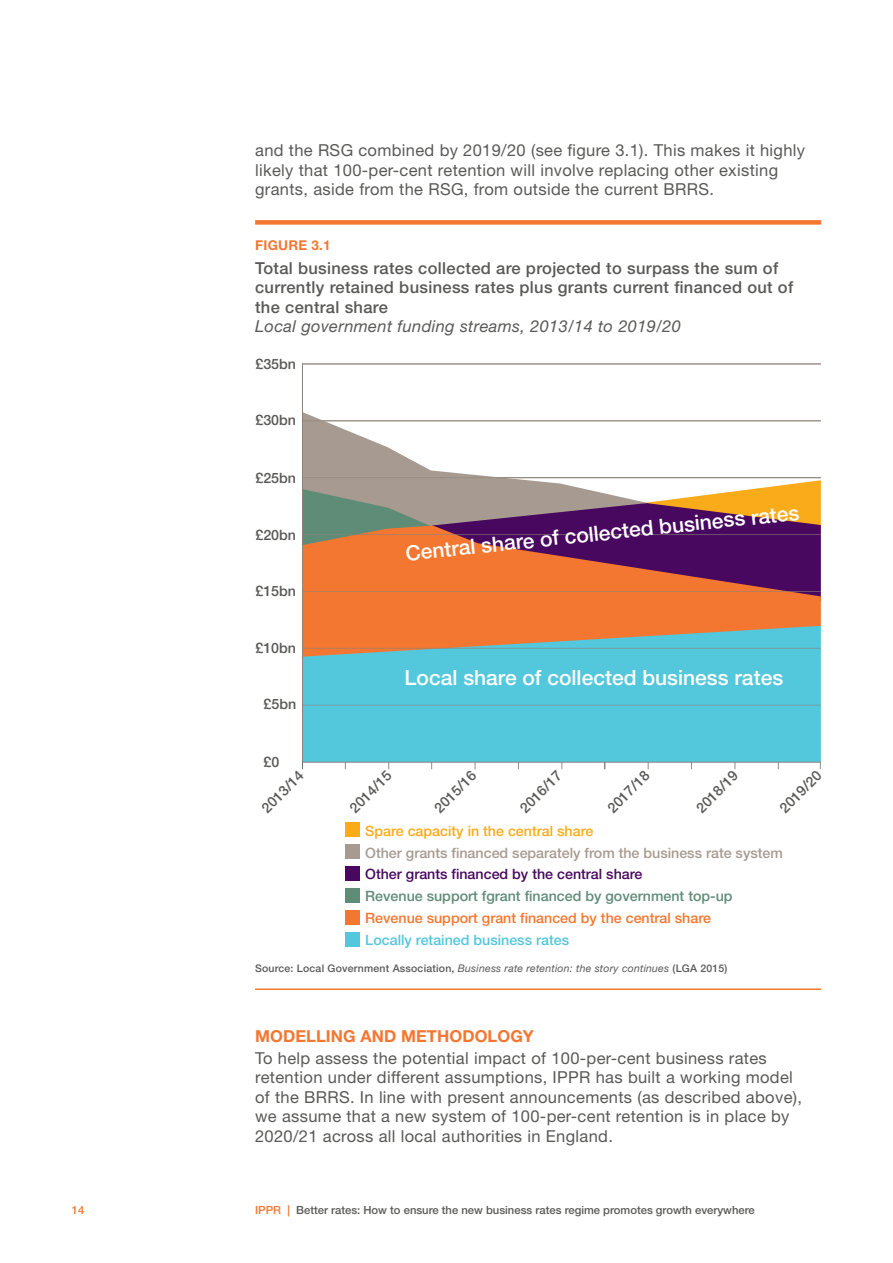
<style>
.page{position:relative;width:893px;height:1263px;background:#fff}
.page>*{position:absolute;margin:0;border:0;box-sizing:border-box;transform-origin:0 0}
.t1{font:500 21px "Helvetica Neue";color:#fff}
.Body_para{font:16.5px/19.5px "Helvetica Neue LT Std";letter-spacing:.02em;color:#5a5958}
.Figure_table_header{font:500 16.5px/19.5px "Helvetica Neue LT Std";letter-spacing:.02em;color:#5a5958}
.Subhead_1{font:700 16.5px "Helvetica Neue LT Std";letter-spacing:.005em;color:#f37730}
.t2{font:500 14.25px "Helvetica Neue";color:#5a5958}
.t3{font:500 14.25px "Helvetica Neue";color:#a79b91}
.t4{font:500 14.25px "Helvetica Neue";color:#5f8c77}
.t5{font:500 14.25px "Helvetica Neue";color:#f37730}
.t6{font:500 14.25px "Helvetica Neue";color:#48085f}
.t7{font:500 14.25px "Helvetica Neue";color:#faab1a}
.t8{font:500 14.25px "Helvetica Neue";color:#53c7db}
.Figure_header_rule_a{font:700 13.5px "Helvetica Neue LT Std";letter-spacing:.02em;color:#f37730}
.t9{font:500 11.25px "Helvetica Neue LT Std";color:#5a5958}
.t10{font:500 11.25px "Helvetica Neue LT Std";color:#f37730}
.Figure_source_note_r{font:500 10.5px "Helvetica Neue LT Std";letter-spacing:.02em;color:#5a5958}
.s1{font-family:"Helvetica Neue";font-weight:400;font-style:italic}
.s2{color:#f37730}
</style>
<div class="page">
<div style="left:255px;top:220px;width:566px;height:5px;background:#f37730"></div>
<hr style="left:255px;top:988px;width:566px;height:2px;background:#f37730">
<div style="left:345px;top:866px;width:14px;height:15px;background:#48085f"></div>
<div style="left:345px;top:845px;width:14px;height:14px;background:#a79b91"></div>
<div style="left:345px;top:823px;width:14px;height:14px;background:#faab1a"></div>
<div style="left:345px;top:932px;width:14px;height:14px;background:#53c7db"></div>
<div style="left:345px;top:910px;width:14px;height:14px;background:#f37730"></div>
<div style="left:345px;top:888px;width:14px;height:14px;background:#5f8c77"></div>
<svg style="left:303px;top:412px;width:345px;height:68px"></svg>
<div style="left:303px;top:657px;width:518px;height:105px;background:#53c7db"></div>
<svg style="left:303px;top:480px;width:518px;height:45px"></svg>
<svg style="left:303px;top:525px;width:518px;height:132px;fill:#f37730"></svg>
<hr style="left:302px;top:363px;width:1px;height:399px;background:#8d827a">
<hr style="left:302px;top:364px;width:519px;height:1px;background:#8d827a">
<hr style="left:302px;top:420px;width:519px;height:1px;background:#8d827a">
<hr style="left:302px;top:477px;width:519px;height:1px;background:#8d827a">
<hr style="left:302px;top:534px;width:519px;height:1px;background:#8d827a">
<hr style="left:302px;top:591px;width:519px;height:1px;background:#8d827a">
<hr style="left:302px;top:648px;width:519px;height:1px;background:#8d827a">
<hr style="left:302px;top:705px;width:519px;height:1px;background:#8d827a">
<hr style="left:302px;top:762px;width:519px;height:1px;background:#8d827a">
<p class="Body_para" style="left:255px;top:141px;width:552px">and the RSG combined by 2019/20 (see figure 3.1). This makes it highly likely that 100-per-cent retention will involve replacing other existing grants, aside from the RSG, from outside the current BRRS.</p>
<p class="Figure_header_rule_a" style="left:255px;top:237px;width:77px">FIGURE 3.1</p>
<p class="Figure_table_header" style="left:255px;top:258px;width:540px">Total business rates collected are projected to surpass the sum of currently retained business rates plus grants current financed out of the central share<br><span class="s1">Local government funding streams, 2013/14 to 2019/20</span></p>
<p class="t2" style="left:255px;top:356px;width:42px">£35bn</p>
<p class="t2" style="left:255px;top:412px;width:42px">£30bn</p>
<p class="t2" style="left:255px;top:469px;width:42px">£25bn</p>
<p class="t2" style="left:255px;top:526px;width:42px">£20bn</p>
<p class="t2" style="left:255px;top:582px;width:42px">£15bn</p>
<p class="t2" style="left:255px;top:639px;width:42px">£10bn</p>
<p class="t2" style="left:264px;top:695px;width:34px">£5bn</p>
<p class="t1" style="left:404px;top:541px;width:397px;rotate:-6deg">Central share of collected business rates</p>
<p class="t1" style="left:405px;top:665px;width:380px">Local share of collected business rates</p>
<p class="t2" style="left:264px;top:753px;width:17px">£0</p>
<p class="t2" style="left:258px;top:804px;width:54px;rotate:-45deg">2013/14</p>
<p class="t2" style="left:346px;top:804px;width:54px;rotate:-45deg">2014/15</p>
<p class="t2" style="left:431px;top:804px;width:54px;rotate:-45deg">2015/16</p>
<p class="t2" style="left:516px;top:804px;width:54px;rotate:-45deg">2016/17</p>
<p class="t2" style="left:604px;top:804px;width:54px;rotate:-45deg">2017/18</p>
<p class="t2" style="left:692px;top:804px;width:54px;rotate:-45deg">2018/19</p>
<p class="t2" style="left:776px;top:804px;width:54px;rotate:-45deg">2019/20</p>
<p class="t7" style="left:365px;top:822px;width:230px">Spare capacity in the central share</p>
<p class="t3" style="left:365px;top:844px;width:419px">Other grants financed separately from the business rate system</p>
<p class="t6" style="left:365px;top:866px;width:279px">Other grants financed by the central share</p>
<p class="t4" style="left:365px;top:888px;width:369px">Revenue support fgrant financed by government top-up</p>
<p class="t5" style="left:365px;top:909px;width:347px">Revenue support grant financed by the central share</p>
<p class="t8" style="left:365px;top:931px;width:205px">Locally retained business rates</p>
<p class="Figure_source_note_r" style="left:255px;top:961px;width:474px">Source: Local Government Association, <span class="s1">Business rate retention: the story continues</span> (LGA 2015)</p>
<p class="Subhead_1" style="left:255px;top:1026px;width:280px">MODELLING AND METHODOLOGY</p>
<p class="Body_para" style="left:255px;top:1048px;width:548px">To help assess the potential impact of 100-per-cent business rates retention under different assumptions, IPPR has built a working model of the BRRS. In line with present announcements (as described above), we assume that a new system of 100-per-cent retention is in place by 2020/21 across all local authorities in England.</p>
<p class="t10" style="left:72px;top:1203px;width:14px">14</p>
<p class="t9" style="left:255px;top:1203px;width:501px"><span class="s2">IPPR |</span> Better rates: How to ensure the new business rates regime promotes growth everywhere</p>
</div>
